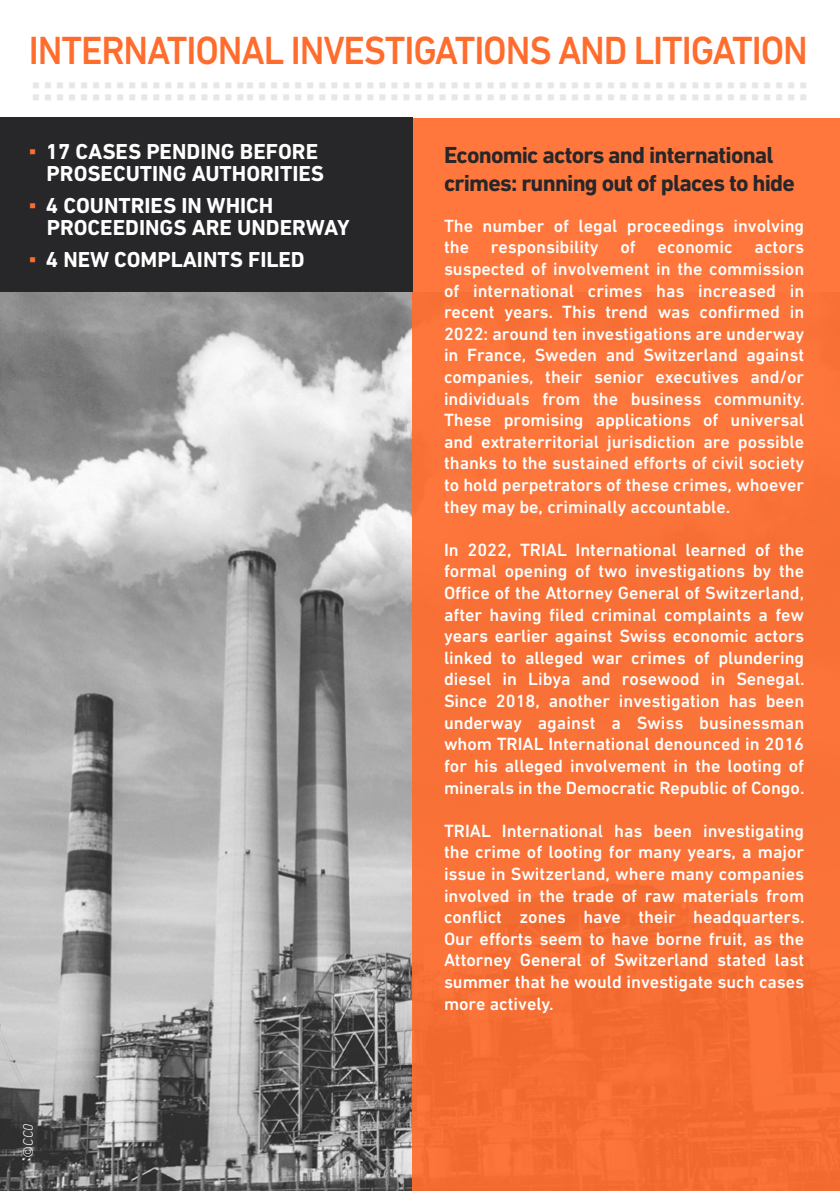
<style>
.page{position:relative;width:840px;height:1191px;background:#fff}
.page>*{position:absolute;margin:0;border:0;box-sizing:border-box;transform-origin:0 0}
.t1{font:500 40px "DIN Next CYR";letter-spacing:-.03em;color:#ff6d2e;scale:.94 1}
.t2{font:700 23.6px/28px "DIN Next CYR";letter-spacing:-.035em;color:#272628}
.t3{font:700 22px/22px "DIN Next CYR";color:#fff;text-align:right}
.t4{font:500 18px/21.6px "DIN Next CYR";color:#fff;text-align:justify}
.t5{font:italic 300 14px "DIN Next CYR";color:#fff}
.s1{font-family:"Arial";font-weight:400;color:#ff6d2e}
</style>
<div class="page">
<img style="left:0;top:292px;width:412px;height:899px">
<div style="left:412px;top:118px;width:427px;height:1073px;background:#fa7238"></div>
<div style="left:0;top:118px;width:412px;height:174px;background:#272628"></div>
<img style="left:250px;top:82px;width:448px;height:18px">
<img style="left:33px;top:82px;width:217px;height:18px">
<h1 class="t1" style="left:29px;top:27px;width:829px">INTERNATIONAL INVESTIGATIONS AND LITIGATION</h1>
<p class="t3" style="left:29px;top:141px;width:296px"><span class="s1">▪</span> 17 CASES PENDING BEFORE<br>PROSECUTING AUTHORITIES</p>
<p class="t3" style="left:47px;top:195px;width:304px;text-align:left;text-indent:-18px"><span class="s1">▪</span> 4 COUNTRIES IN WHICH<br>PROCEEDINGS ARE UNDERWAY</p>
<p class="t3" style="left:29px;top:249px;width:277px"><span class="s1">▪</span> 4 NEW COMPLAINTS FILED</p>
<p class="t5" style="left:20px;top:1158px;width:36px;rotate:-90deg">©CC0</p>
<h2 class="t2" style="left:444px;top:141px;width:352px">Economic actors and international crimes: running out of places to hide</h2>
<p class="t4" style="left:444px;top:215px;width:362px">The number of legal proceedings involving the responsibility of economic actors suspected of involvement in the commission of international crimes has increased in recent years. This trend was confirmed in 2022: around ten investigations are underway in France, Sweden and Switzerland against companies, their senior executives and/or individuals from the business community.<br>These promising applications of universal and extraterritorial jurisdiction are possible thanks to the sustained efforts of civil society to hold perpetrators of these crimes, whoever they may be, criminally accountable.</p>
<p class="t4" style="left:444px;top:539px;width:362px">In 2022, TRIAL International learned of the formal opening of two investigations by the Office of the Attorney General of Switzerland, after having filed criminal complaints a few years earlier against Swiss economic actors linked to alleged war crimes of plundering diesel in Libya and rosewood in Senegal.<br>Since 2018, another investigation has been underway against a Swiss businessman whom TRIAL International denounced in 2016 for his alleged involvement in the looting of minerals in the Democratic Republic of Congo.</p>
<p class="t4" style="left:444px;top:819px;width:362px">TRIAL International has been investigating the crime of looting for many years, a major issue in Switzerland, where many companies involved in the trade of raw materials from conflict zones have their headquarters.<br>Our efforts seem to have borne fruit, as the Attorney General of Switzerland stated last summer that he would investigate such cases more actively.</p>
</div>
